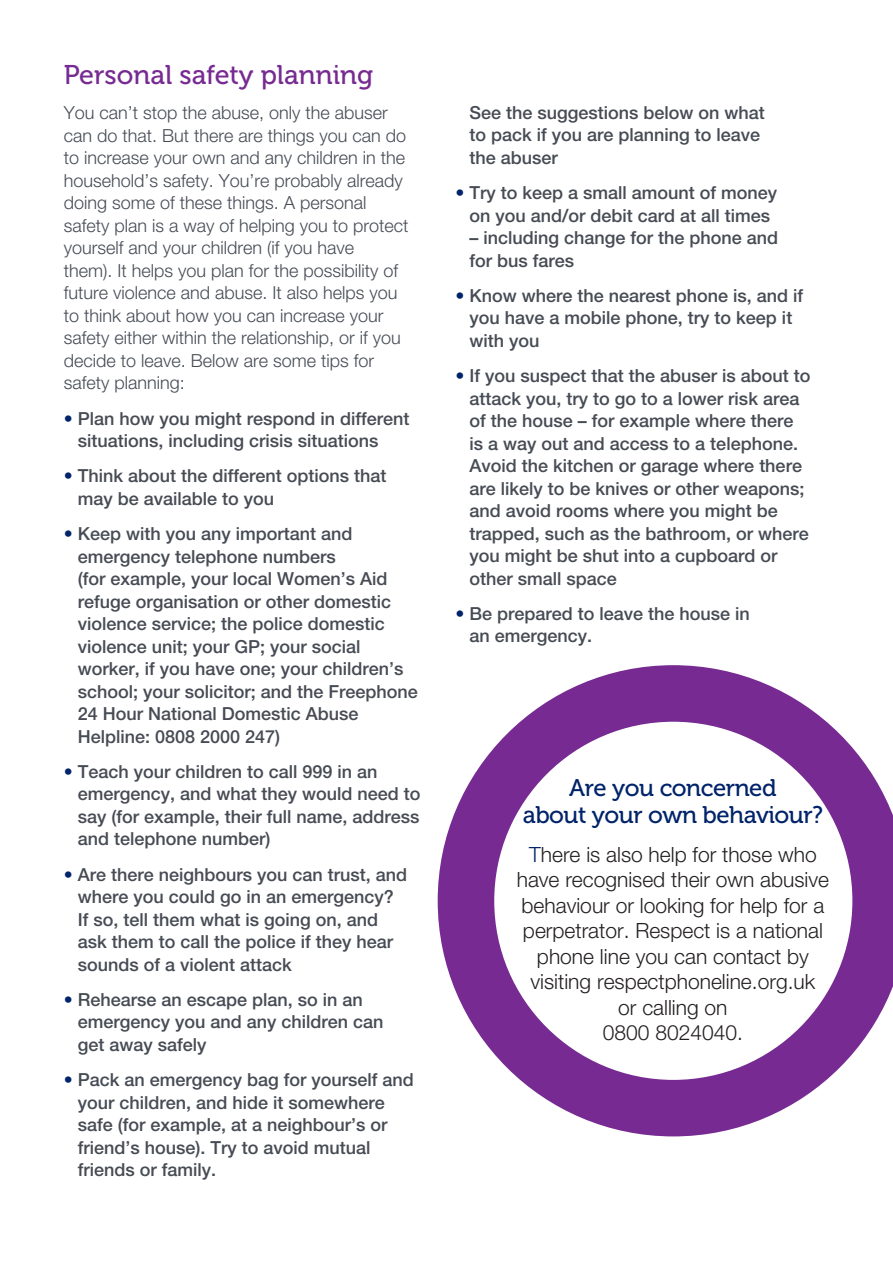
<style>
.page{position:relative;width:893px;height:1263px;background:#fff}
.page>*{position:absolute;margin:0;border:0;box-sizing:border-box;transform-origin:0 0}
.t1{font:27px "Museo 500";color:#772a91}
.Body_copy{font:24px/27px "Museo 500";letter-spacing:-.02em;color:#002369;text-align:center}
.Body_copy-2{font:300 21px/25.5px "Helvetica Neue LT Std";color:#231f20;text-align:center}
.Body_copy-3{font:500 18px/22.5px "Helvetica Neue LT Std";color:#464b54}
.Body_copy-4{font:300 18px/22.5px "Helvetica Neue LT Std";color:#464b54}
.s1{color:#002369}
</style>
<div class="page">
<svg style="left:438px;top:665px;width:455px;height:471px"></svg>
<p class="t1" style="left:64px;top:60px;width:311px">Personal safety planning</p>
<p class="Body_copy-4" style="left:64px;top:101px;width:346px">You can’t stop the abuse, only the abuser can do that. But there are things you can do to increase your own and any children in the household’s safety. You’re probably already doing some of these things. A personal safety plan is a way of helping you to protect yourself and your children (if you have<br>them). It helps you plan for the possibility of future violence and abuse. It also helps you to think about how you can increase your safety either within the relationship, or if you decide to leave. Below are some tips for safety planning:</p>
<p class="Body_copy-3" style="left:78px;top:407px;width:333px;text-indent:-14px"><span class="s1">•</span> Plan how you might respond in different situations, including crisis situations</p>
<p class="Body_copy-3" style="left:78px;top:464px;width:310px;text-indent:-14px"><span class="s1">•</span> Think about the different options that may be available to you</p>
<p class="Body_copy-3" style="left:78px;top:522px;width:342px;text-indent:-14px"><span class="s1">•</span> Keep with you any important and emergency telephone numbers<br>(for example, your local Women’s Aid refuge organisation or other domestic violence service; the police domestic violence unit; your GP; your social worker, if you have one; your children’s school; your solicitor; and the Freephone 24 Hour National Domestic Abuse Helpline: 0808 2000 247)</p>
<p class="Body_copy-3" style="left:78px;top:760px;width:344px;text-indent:-14px"><span class="s1">•</span> Teach your children to call 999 in an emergency, and what they would need to say (for example, their full name, address and telephone number)</p>
<p class="Body_copy-3" style="left:78px;top:863px;width:331px;text-indent:-14px"><span class="s1">•</span> Are there neighbours you can trust, and where you could go in an emergency?<br>If so, tell them what is going on, and ask them to call the police if they hear sounds of a violent attack</p>
<p class="Body_copy-3" style="left:78px;top:988px;width:307px;text-indent:-14px"><span class="s1">•</span> Rehearse an escape plan, so in an emergency you and any children can get away safely</p>
<p class="Body_copy-3" style="left:78px;top:1068px;width:338px;text-indent:-14px"><span class="s1">•</span> Pack an emergency bag for yourself and your children, and hide it somewhere safe (for example, at a neighbour’s or friend’s house). Try to avoid mutual friends or family.</p>
<p class="Body_copy-3" style="left:469px;top:101px;width:297px">See the suggestions below on what to pack if you are planning to leave the abuser</p>
<p class="Body_copy-3" style="left:455px;top:181px;width:323px;text-align:center"><span class="s1">•</span> Try to keep a small amount of money on you and/or debit card at all times</p>
<p class="Body_copy-3" style="left:469px;top:226px;width:310px">– including change for the phone and for bus fares</p>
<p class="Body_copy-3" style="left:469px;top:284px;width:335px;text-indent:-14px"><span class="s1">•</span> Know where the nearest phone is, and if you have a mobile phone, try to keep it with you</p>
<p class="Body_copy-3" style="left:469px;top:364px;width:343px;text-indent:-14px"><span class="s1">•</span> If you suspect that the abuser is about to attack you, try to go to a lower risk area of the house – for example where there is a way out and access to a telephone.<br>Avoid the kitchen or garage where there are likely to be knives or other weapons; and avoid rooms where you might be trapped, such as the bathroom, or where you might be shut into a cupboard or other small space</p>
<p class="Body_copy-3" style="left:469px;top:602px;width:282px;text-indent:-14px"><span class="s1">•</span> Be prepared to leave the house in an emergency.</p>
<p class="Body_copy" style="left:523px;top:774px;width:302px">Are you concerned<br>about your own behaviour?</p>
<p class="Body_copy-2" style="left:517px;top:841px;width:314px"><span class="s1">T</span>here is also help for those who have recognised their own abusive behaviour or looking for help for a perpetrator. Respect is a national phone line you can contact by visiting respectphoneline.org.uk<br>or calling on<br>0800 8024040.</p>
</div>
